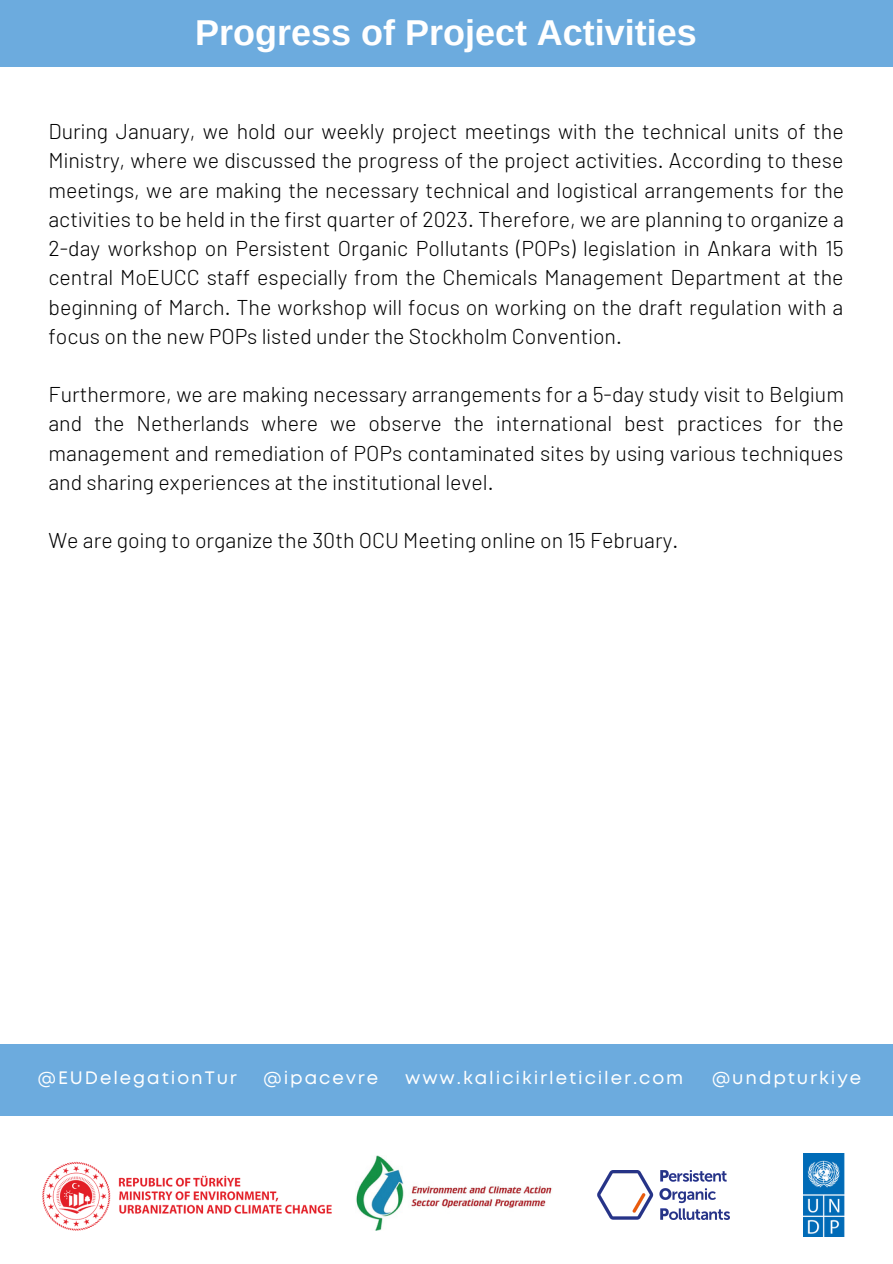
<style>
.page{position:relative;width:893px;height:1264px;background:#fff}
.page>*{position:absolute;margin:0;border:0;box-sizing:border-box;transform-origin:0 0}
.t1{font:700 36px "Arimo";color:#fff}
.t2{font:300 21.45px/29.2px "Barlow";color:#000;text-align:justify}
.t3{font:18px "Mont";letter-spacing:.11em;color:#fff}
</style>
<div class="page">
<img style="left:803px;top:1153px;width:42px;height:83px">
<div style="left:0;top:1044px;width:892px;height:71px;background:#6cabde"></div>
<img style="left:42px;top:1161px;width:338px;height:70px">
<img style="left:356px;top:1155px;width:196px;height:75px">
<img style="left:597px;top:1170px;width:132px;height:49px">
<div style="left:0;top:0;width:892px;height:67px;background:#6cabde"></div>
<h1 class="t1" style="left:195px;top:12px;width:503px">Progress of Project Activities</h1>
<p class="t2" style="left:48px;top:116px;width:797px">During January, we hold our weekly project meetings with the technical units of the Ministry, where we discussed the progress of the project activities. According to these meetings, we are making the necessary technical and logistical arrangements for the activities to be held in the first quarter of 2023. Therefore, we are planning to organize a 2-day workshop on Persistent Organic Pollutants (POPs) legislation in Ankara with 15 central MoEUCC staff especially from the Chemicals Management Department at the beginning of March. The workshop will focus on working on the draft regulation with a focus on the new POPs listed under the Stockholm Convention.</p>
<p class="t2" style="left:48px;top:379px;width:797px">Furthermore, we are making necessary arrangements for a 5-day study visit to Belgium and the Netherlands where we observe the international best practices for the management and remediation of POPs contaminated sites by using various techniques and sharing experiences at the institutional level.</p>
<p class="t2" style="left:48px;top:525px;width:631px">We are going to organize the 30th OCU Meeting online on 15 February.</p>
<p class="t3" style="left:38px;top:1070px;width:200px">@EUDelegationTur</p>
<p class="t3" style="left:263px;top:1070px;width:116px">@i pacevre</p>
<p class="t3" style="left:405px;top:1070px;width:279px">www.kalici ki rletici ler.com</p>
<p class="t3" style="left:712px;top:1070px;width:151px">@undpturkiye</p>
</div>
